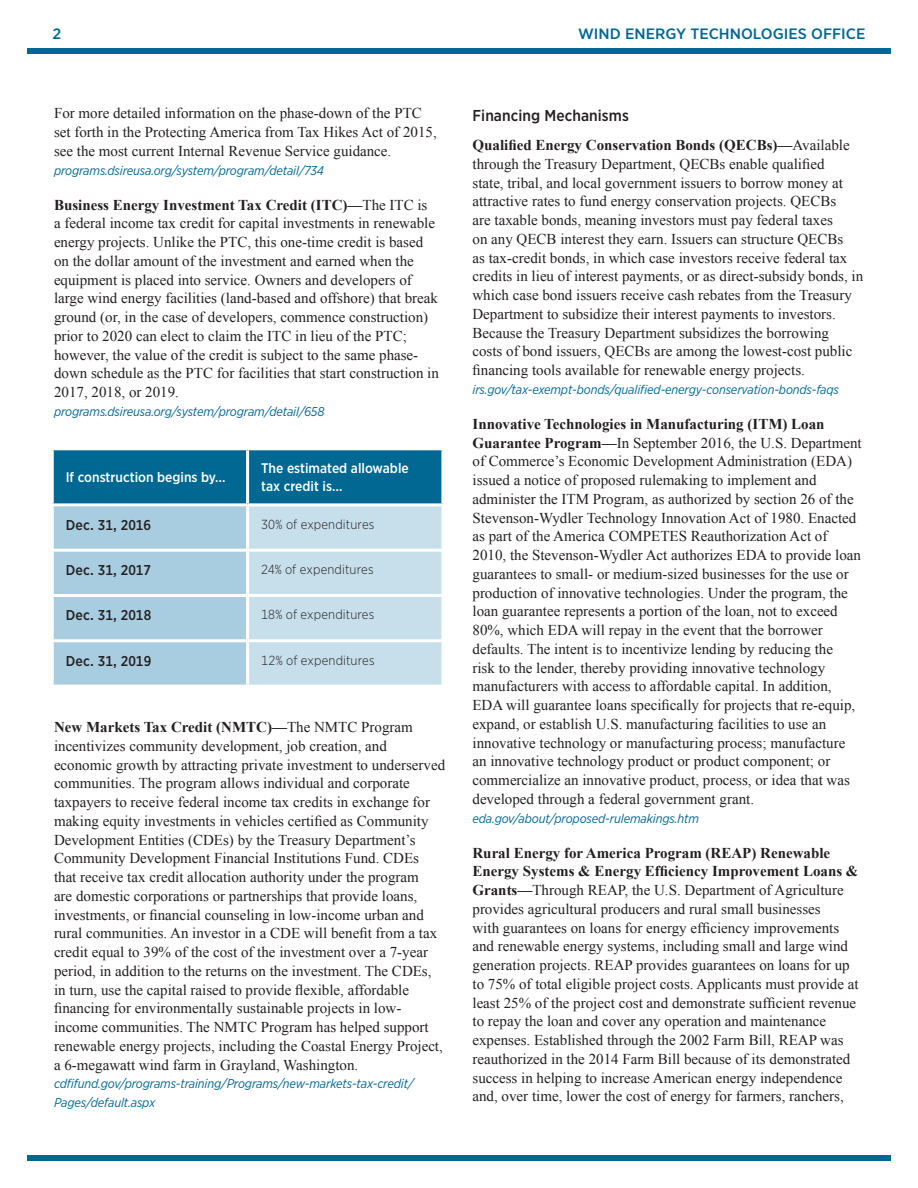
<style>
.page{position:relative;width:918px;height:1188px;background:#fff}
.page>*{position:absolute;margin:0;border:0;box-sizing:border-box;transform-origin:0 0}
.subhead_2{font:500 15.75px "Gotham Narrow";letter-spacing:.005em;color:#231f20}
.body_text{font:15px/18.8px "Times New Roman";color:#231f20}
.office_name{font:500 15px "Gotham Narrow";color:#006893;scale:1.1 1}
.sidebar_text{font:500 14.25px "Gotham Narrow";letter-spacing:.01em;color:#231f20}
.table_head{font:500 13.8px/18px "Gotham Narrow";color:#fff}
.sidebar_text-2{font:300 13.2px "Gotham Narrow";letter-spacing:.005em;color:#231f20}
.body_text-2{font:italic 12.75px/18.8px "Gotham Narrow";letter-spacing:-.01em;color:#006893}
.s1{font-weight:700}
</style>
<div class="page">
<svg style="left:54px;top:450px;width:387px;height:235px;background:#8cbcd2"></svg>
<hr style="left:246px;top:450px;width:3px;height:53px;background:#fff">
<hr style="left:51px;top:503px;width:197px;height:3px;background:#fff">
<hr style="left:248px;top:503px;width:196px;height:3px;background:#fff">
<hr style="left:246px;top:506px;width:3px;height:43px;background:#fff">
<hr style="left:51px;top:549px;width:197px;height:3px;background:#fff">
<hr style="left:248px;top:549px;width:196px;height:3px;background:#fff">
<hr style="left:246px;top:552px;width:3px;height:42px;background:#fff">
<hr style="left:51px;top:594px;width:197px;height:3px;background:#fff">
<hr style="left:248px;top:594px;width:196px;height:3px;background:#fff">
<hr style="left:246px;top:597px;width:3px;height:42px;background:#fff">
<hr style="left:51px;top:639px;width:197px;height:3px;background:#fff">
<hr style="left:248px;top:639px;width:196px;height:3px;background:#fff">
<hr style="left:246px;top:642px;width:3px;height:43px;background:#fff">
<div style="left:27px;top:48px;width:864px;height:6px;background:#006893"></div>
<div style="left:27px;top:1155px;width:864px;height:6px;background:#006893"></div>
<p class="office_name" style="left:52px;top:24px;width:10px">2</p>
<p class="office_name" style="left:578px;top:24px;width:263px">WIND ENERGY TECHNOLOGIES OFFICE</p>
<p class="body_text" style="left:54px;top:104px;width:384px">For more detailed information on the phase-down of the PTC set forth in the Protecting America from Tax Hikes Act of 2015, see the most current Internal Revenue Service guidance.</p>
<p class="body_text-2" style="left:54px;top:161px;width:272px">programs.dsireusa.org/system/program/detail/734</p>
<p class="body_text" style="left:54px;top:195px;width:386px"><span class="s1">Business Energy Investment Tax Credit (ITC)—</span>The ITC is<br>a federal income tax credit for capital investments in renewable energy projects. Unlike the PTC, this one-time credit is based on the dollar amount of the investment and earned when the equipment is placed into service. Owners and developers of large wind energy facilities (land-based and offshore) that break ground (or, in the case of developers, commence construction) prior to 2020 can elect to claim the ITC in lieu of the PTC; however, the value of the credit is subject to the same phase&shy;down schedule as the PTC for facilities that start construction in 2017, 2018, or 2019.</p>
<p class="body_text-2" style="left:54px;top:402px;width:272px">programs.dsireusa.org/system/program/detail/658</p>
<p class="table_head" style="left:66px;top:468px;width:161px">If construction begins by…</p>
<p class="table_head" style="left:261px;top:459px;width:149px">The estimated allowable tax credit is…</p>
<p class="sidebar_text" style="left:66px;top:516px;width:87px">Dec. 31, 2016</p>
<p class="sidebar_text-2" style="left:261px;top:516px;width:115px">30% of expenditures</p>
<p class="sidebar_text" style="left:66px;top:561px;width:87px">Dec. 31, 2017</p>
<p class="sidebar_text-2" style="left:261px;top:561px;width:114px">24% of expenditures</p>
<p class="sidebar_text" style="left:66px;top:606px;width:87px">Dec. 31, 2018</p>
<p class="sidebar_text-2" style="left:261px;top:607px;width:115px">18% of expenditures</p>
<p class="sidebar_text" style="left:66px;top:652px;width:87px">Dec. 31, 2019</p>
<p class="sidebar_text-2" style="left:261px;top:652px;width:115px">12% of expenditures</p>
<p class="body_text" style="left:54px;top:717px;width:393px"><span class="s1">New Markets Tax Credit (NMTC)—</span>The NMTC Program incentivizes community development, job creation, and economic growth by attracting private investment to underserved communities. The program allows individual and corporate taxpayers to receive federal income tax credits in exchange for making equity investments in vehicles certified as Community Development Entities (CDEs) by the Treasury Department’s Community Development Financial Institutions Fund. CDEs that receive tax credit allocation authority under the program<br>are domestic corporations or partnerships that provide loans, investments, or financial counseling in low-income urban and rural communities. An investor in a CDE will benefit from a tax credit equal to 39% of the cost of the investment over a 7-year period, in addition to the returns on the investment. The CDEs, in turn, use the capital raised to provide flexible, affordable financing for environmentally sustainable projects in low&shy;income communities. The NMTC Program has helped support renewable energy projects, including the Coastal Energy Project, a 6-megawatt wind farm in Grayland, Washington.</p>
<p class="body_text-2" style="left:54px;top:1074px;width:361px">cdfifund.gov/programs-training/Programs/new-markets-tax-credit/<br>Pages/default.aspx</p>
<p class="subhead_2" style="left:472px;top:105px;width:158px">Financing Mechanisms</p>
<p class="body_text" style="left:472px;top:136px;width:392px"><span class="s1">Qualified Energy Conservation Bonds (QECBs)—</span>Available through the Treasury Department, QECBs enable qualified<br>state, tribal, and local government issuers to borrow money at attractive rates to fund energy conservation projects. QECBs<br>are taxable bonds, meaning investors must pay federal taxes<br>on any QECB interest they earn. Issuers can structure QECBs<br>as tax-credit bonds, in which case investors receive federal tax credits in lieu of interest payments, or as direct-subsidy bonds, in which case bond issuers receive cash rebates from the Treasury Department to subsidize their interest payments to investors.<br>Because the Treasury Department subsidizes the borrowing<br>costs of bond issuers, QECBs are among the lowest-cost public financing tools available for renewable energy projects.</p>
<p class="body_text-2" style="left:472px;top:380px;width:368px">irs.gov/tax-exempt-bonds/qualified-energy-conservation-bonds-faqs</p>
<p class="body_text" style="left:472px;top:414px;width:391px"><span class="s1">Innovative Technologies in Manufacturing (ITM) Loan Guarantee Program—</span>In September 2016, the U.S. Department of Commerce’s Economic Development Administration (EDA) issued a notice of proposed rulemaking to implement and administer the ITM Program, as authorized by section 26 of the Stevenson-Wydler Technology Innovation Act of 1980. Enacted as part of the America COMPETES Reauthorization Act of 2010, the Stevenson-Wydler Act authorizes EDA to provide loan guarantees to small- or medium-sized businesses for the use or production of innovative technologies. Under the program, the loan guarantee represents a portion of the loan, not to exceed 80%, which EDA will repay in the event that the borrower defaults. The intent is to incentivize lending by reducing the<br>risk to the lender, thereby providing innovative technology manufacturers with access to affordable capital. In addition, EDA will guarantee loans specifically for projects that re-equip, expand, or establish U.S. manufacturing facilities to use an innovative technology or manufacturing process; manufacture an innovative technology product or product component; or commercialize an innovative product, process, or idea that was developed through a federal government grant.</p>
<p class="body_text-2" style="left:472px;top:809px;width:228px">eda.gov/about/proposed-rulemakings.htm</p>
<p class="body_text" style="left:472px;top:843px;width:388px"><span class="s1">Rural Energy for America Program (REAP) Renewable Energy Systems &amp; Energy Efficiency Improvement Loans &amp; Grants—</span>Through REAP, the U.S. Department of Agriculture provides agricultural producers and rural small businesses<br>with guarantees on loans for energy efficiency improvements and renewable energy systems, including small and large wind generation projects. REAP provides guarantees on loans for up to 75% of total eligible project costs. Applicants must provide at least 25% of the project cost and demonstrate sufficient revenue to repay the loan and cover any operation and maintenance expenses. Established through the 2002 Farm Bill, REAP was reauthorized in the 2014 Farm Bill because of its demonstrated success in helping to increase American energy independence and, over time, lower the cost of energy for farmers, ranchers,</p>
</div>
